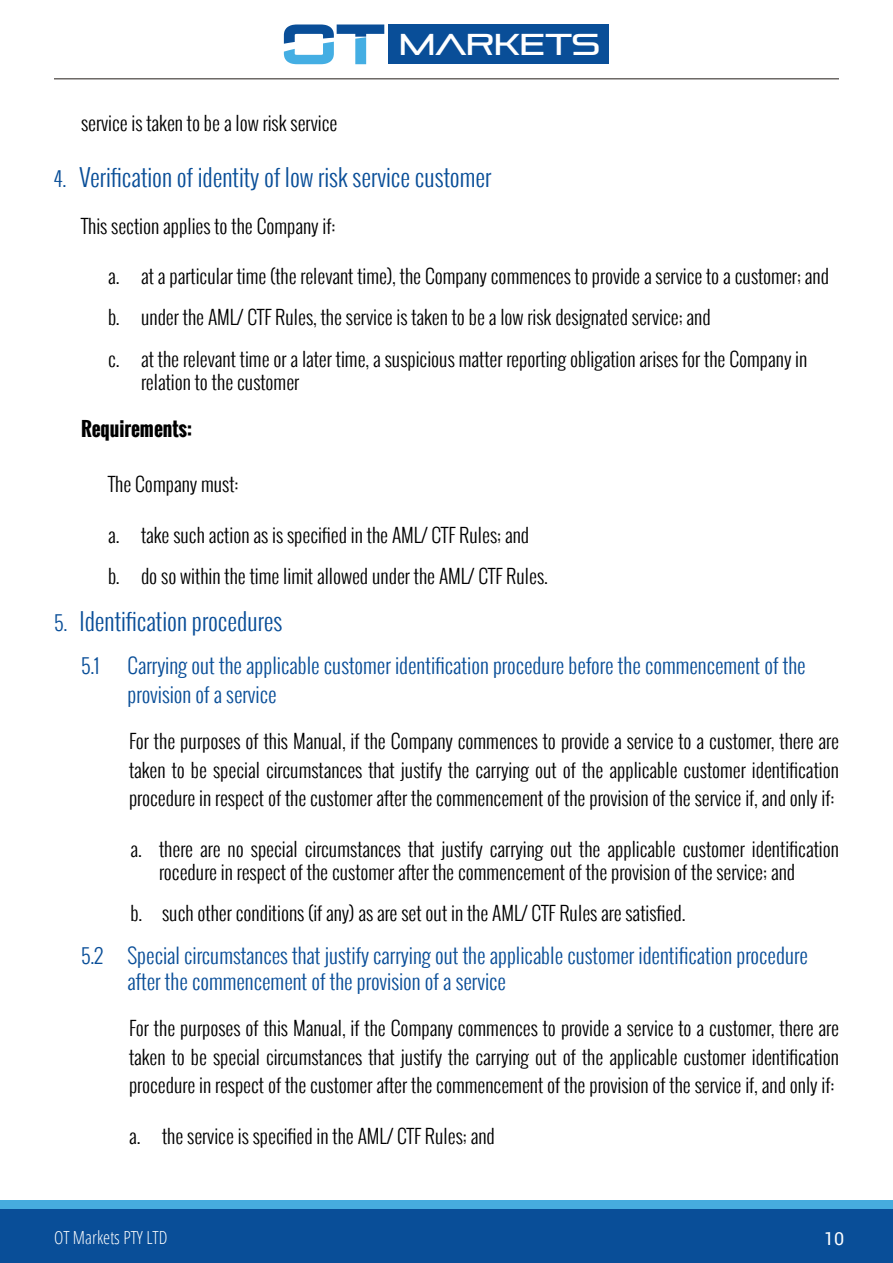
<style>
.page{position:relative;width:893px;height:1263px;background:#fff}
.page>*{position:absolute;margin:0;border:0;box-sizing:border-box;transform-origin:0 0}
.t1{font:30px "Pirulen Rg";color:#fff}
.t2{font:300 24px "Oswald";color:#094e98}
.t3{font:300 21px/28.5px "Oswald";color:#094e98}
.t4{font:300 20.25px "Oswald";color:#094e98}
.t5{font:300 19.5px/28.5px "Oswald";color:#000}
.t6{font:700 19.5px "Oswald";color:#000}
.t7{font:300 condensed 18px "Open Sans";color:#fff}
.t8{font:18px "Roboto";color:#fff}
.s1{font-size:20.25px}
</style>
<div class="page">
<svg style="left:284px;top:24px;width:100px;height:40px"></svg>
<div style="left:389px;top:24px;width:220px;height:40px;background:#094e98"></div>
<hr style="left:54px;top:78px;width:785px;height:1px;background:#3c3633">
<div style="left:0;top:1200px;width:893px;height:54px;background:#46acde"></div>
<div style="left:0;top:1209px;width:893px;height:54px;background:#094e98"></div>
<h1 class="t1" style="left:399px;top:27px;width:202px">MARKETS</h1>
<p class="t5" style="left:81px;top:109px;width:258px">service is taken to be a low risk service</p>
<p class="t2" style="left:54px;top:160px;width:439px"><span class="s1">4.</span> Verification of identity of low risk service customer</p>
<p class="t5" style="left:81px;top:211px;width:256px">This section applies to the Company if:</p>
<p class="t5" style="left:108px;top:255px;width:722px;line-height:41.4px">a. at a particular time (the relevant time), the Company commences to provide a service to a customer; and b. under the AML/ CTF Rules, the service is taken to be a low risk designated service; and<br>c. at the relevant time or a later time, a suspicious matter reporting obligation arises for the Company in</p>
<p class="t5" style="left:141px;top:368px;width:160px">relation to the customer</p>
<p class="t6" style="left:81px;top:414px;width:113px">Requirements:</p>
<p class="t5" style="left:108px;top:470px;width:132px">The Company must:</p>
<p class="t5" style="left:108px;top:514px;width:441px;line-height:41.4px">a. take such action as is specified in the AML/ CTF Rules; and<br>b. do so within the time limit allowed under the AML/ CTF Rules.</p>
<p class="t2" style="left:54px;top:603px;width:230px"><span class="s1">5.</span> Identification procedures</p>
<p class="t4" style="left:81px;top:651px;width:20px">5.1</p>
<p class="t3" style="left:128px;top:651px;width:680px">Carrying out the applicable customer identification procedure before the commencement of the provision of a service</p>
<p class="t5" style="left:129px;top:727px;width:711px;text-align:justify">For the purposes of this Manual, if the Company commences to provide a service to a customer, there are taken to be special circumstances that justify the carrying out of the applicable customer identification procedure in respect of the customer after the commencement of the provision of the service if, and only if:</p>
<p class="t5" style="left:159px;top:837px;width:681px;line-height:23.4px;text-indent:-29px">a. there are no special circumstances that justify carrying out the applicable customer identification rocedure in respect of the customer after the commencement of the provision of the service; and</p>
<p class="t5" style="left:131px;top:899px;width:556px">b. such other conditions (if any) as are set out in the AML/ CTF Rules are satisfied.</p>
<p class="t3" style="left:128px;top:943px;width:682px;line-height:25.2px;text-indent:-46px"><span class="s1">5.2</span> Special circumstances that justify carrying out the applicable customer identification procedure after the commencement of the provision of a service</p>
<p class="t5" style="left:129px;top:1014px;width:711px;text-align:justify">For the purposes of this Manual, if the Company commences to provide a service to a customer, there are taken to be special circumstances that justify the carrying out of the applicable customer identification procedure in respect of the customer after the commencement of the provision of the service if, and only if:</p>
<p class="t5" style="left:129px;top:1121px;width:367px">a. the service is specified in the AML/ CTF Rules; and</p>
<p class="t7" style="left:54px;top:1225px;width:115px">OT Markets PTY LTD</p>
<p class="t8" style="left:824px;top:1226px;width:22px">10</p>
</div>
